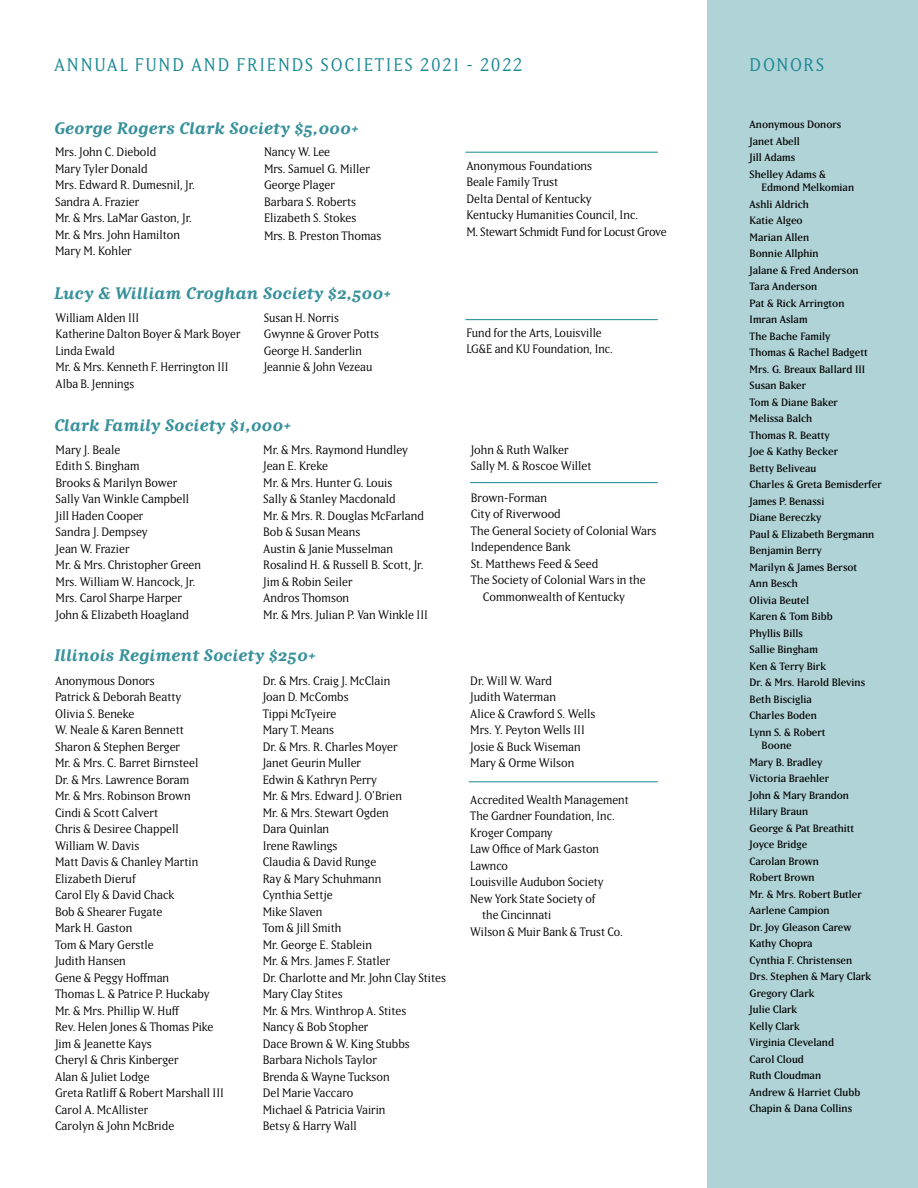
<style>
.page{position:relative;width:918px;height:1188px;background:#fff}
.page>*{position:absolute;margin:0;border:0;box-sizing:border-box;transform-origin:0 0}
.t1{font:18px "Matrix IIOT";letter-spacing:.1em;color:#198892}
.t2{font:italic 700 16.5px "Matrix IIOT";letter-spacing:.005em;color:#38919b;scale:1.1 1}
.t3{font:12px/16.5px "Matrix IIOT";color:#000}
.t4{font:10.5px/16.5px "Matrix IIOT";color:#000}
</style>
<div class="page">
<div style="left:707px;top:0;width:211px;height:1188px;background:#b0d3d7"></div>
<hr style="left:465px;top:152px;width:193px;height:1px;background:#198892">
<hr style="left:470px;top:482px;width:188px;height:1px;background:#198892">
<hr style="left:465px;top:319px;width:193px;height:1px;background:#198892">
<hr style="left:469px;top:781px;width:189px;height:1px;background:#198892">
<h1 class="t1" style="left:54px;top:54px;width:469px">ANNUAL FUND AND FRIENDS SOCIETIES 2021 - 2022</h1>
<h2 class="t2" style="left:54px;top:118px;width:279px">George Rogers Clark Society $5,000+</h2>
<p class="t3" style="left:55px;top:143px;width:142px">Mrs. John C. Diebold<br>Mary Tyler Donald<br>Mrs. Edward R. Dumesnil, Jr.<br>Sandra A. Frazier<br>Mr. &amp; Mrs. LaMar Gaston, Jr.<br>Mr. &amp; Mrs. John Hamilton<br>Mary M. Kohler</p>
<p class="t3" style="left:264px;top:143px;width:107px">Nancy W. Lee<br>Mrs. Samuel G. Miller<br>George Plager<br>Barbara S. Roberts<br>Elizabeth S. Stokes</p>
<p class="t3" style="left:264px;top:227px;width:119px">Mrs. B. Preston Thomas</p>
<h2 class="t2" style="left:54px;top:283px;width:308px">Lucy &amp; William Croghan Society $2,500+</h2>
<p class="t3" style="left:56px;top:309px;width:186px">William Alden III<br>Katherine Dalton Boyer &amp; Mark Boyer<br>Linda Ewald<br>Mr. &amp; Mrs. Kenneth F. Herrington III<br>Alba B. Jennings</p>
<p class="t3" style="left:264px;top:309px;width:117px">Susan H. Norris<br>Gwynne &amp; Grover Potts<br>George H. Sanderlin<br>Jeannie &amp; John Vezeau</p>
<h2 class="t2" style="left:54px;top:415px;width:217px">Clark Family Society $1,000+</h2>
<p class="t3" style="left:466px;top:157px;width:127px">Anonymous Foundations<br>Beale Family Trust</p>
<p class="t3" style="left:466px;top:190px;width:202px">Delta Dental of Kentucky<br>Kentucky Humanities Council, Inc.<br>M. Stewart Schmidt Fund for Locust Grove</p>
<p class="t3" style="left:466px;top:324px;width:148px">Fund for the Arts, Louisville<br>LG&amp;E and KU Foundation, Inc.</p>
<p class="t3" style="left:56px;top:441px;width:147px">Mary J. Beale<br>Edith S. Bingham<br>Brooks &amp; Marilyn Bower<br>Sally Van Winkle Campbell<br>Jill Haden Cooper<br>Sandra J. Dempsey<br>Jean W. Frazier<br>Mr. &amp; Mrs. Christopher Green<br>Mrs. William W. Hancock, Jr.<br>Mrs. Carol Sharpe Harper<br>John &amp; Elizabeth Hoagland</p>
<p class="t3" style="left:263px;top:441px;width:166px">Mr. &amp; Mrs. Raymond Hundley<br>Jean E. Kreke<br>Mr. &amp; Mrs. Hunter G. Louis<br>Sally &amp; Stanley Macdonald<br>Mr. &amp; Mrs. R. Douglas McFarland<br>Bob &amp; Susan Means<br>Austin &amp; Janie Musselman<br>Rosalind H. &amp; Russell B. Scott, Jr.<br>Jim &amp; Robin Seiler<br>Andros Thomson<br>Mr. &amp; Mrs. Julian P. Van Winkle III</p>
<p class="t3" style="left:471px;top:441px;width:122px">John &amp; Ruth Walker<br>Sally M. &amp; Roscoe Willet</p>
<p class="t3" style="left:471px;top:489px;width:78px">Brown-Forman</p>
<p class="t3" style="left:471px;top:506px;width:91px">City of Riverwood</p>
<p class="t3" style="left:471px;top:522px;width:187px">The General Society of Colonial Wars</p>
<p class="t3" style="left:471px;top:539px;width:101px">Independence Bank</p>
<p class="t3" style="left:471px;top:555px;width:129px">St. Matthews Feed &amp; Seed</p>
<p class="t3" style="left:471px;top:572px;width:176px">The Society of Colonial Wars in the</p>
<p class="t3" style="left:483px;top:588px;width:144px">Commonwealth of Kentucky</p>
<h2 class="t2" style="left:54px;top:645px;width:240px">Illinois Regiment Society $250+</h2>
<p class="t3" style="left:55px;top:672px;width:170px">Anonymous Donors<br>Patrick &amp; Deborah Beatty<br>Olivia S. Beneke<br>W. Neale &amp; Karen Bennett<br>Sharon &amp; Stephen Berger<br>Mr. &amp; Mrs. C. Barret Birnsteel<br>Dr. &amp; Mrs. Lawrence Boram<br>Mr. &amp; Mrs. Robinson Brown<br>Cindi &amp; Scott Calvert<br>Chris &amp; Desiree Chappell<br>William W. Davis<br>Matt Davis &amp; Chanley Martin<br>Elizabeth Dieruf<br>Carol Ely &amp; David Chack<br>Bob &amp; Shearer Fugate<br>Mark H. Gaston<br>Tom &amp; Mary Gerstle<br>Judith Hansen<br>Gene &amp; Peggy Hoffman<br>Thomas L. &amp; Patrice P. Huckaby<br>Mr. &amp; Mrs. Phillip W. Huff<br>Rev. Helen Jones &amp; Thomas Pike<br>Jim &amp; Jeanette Kays<br>Cheryl &amp; Chris Kinberger<br>Alan &amp; Juliet Lodge<br>Greta Ratliff &amp; Robert Marshall III<br>Carol A. McAllister<br>Carolyn &amp; John McBride</p>
<p class="t3" style="left:263px;top:672px;width:185px">Dr. &amp; Mrs. Craig J. McClain<br>Joan D. McCombs<br>Tippi McTyeire<br>Mary T. Means<br>Dr. &amp; Mrs. R. Charles Moyer<br>Janet Geurin Muller<br>Edwin &amp; Kathryn Perry<br>Mr. &amp; Mrs. Edward J. O’Brien<br>Mr. &amp; Mrs. Stewart Ogden<br>Dara Quinlan<br>Irene Rawlings<br>Claudia &amp; David Runge<br>Ray &amp; Mary Schuhmann<br>Cynthia Settje<br>Mike Slaven<br>Tom &amp; Jill Smith<br>Mr. George E. Stablein<br>Mr. &amp; Mrs. James F. Statler<br>Dr. Charlotte and Mr. John Clay Stites<br>Mary Clay Stites<br>Mr. &amp; Mrs. Winthrop A. Stites<br>Nancy &amp; Bob Stopher<br>Dace Brown &amp; W. King Stubbs<br>Barbara Nichols Taylor<br>Brenda &amp; Wayne Tuckson<br>Del Marie Vaccaro<br>Michael &amp; Patricia Vairin<br>Betsy &amp; Harry Wall</p>
<p class="t3" style="left:470px;top:672px;width:127px">Dr. Will W. Ward<br>Judith Waterman<br>Alice &amp; Crawford S. Wells<br>Mrs. Y. Peyton Wells III<br>Josie &amp; Buck Wiseman<br>Mary &amp; Orme Wilson</p>
<p class="t3" style="left:470px;top:791px;width:160px">Accredited Wealth Management</p>
<p class="t3" style="left:470px;top:808px;width:146px">The Gardner Foundation, Inc.</p>
<p class="t3" style="left:470px;top:824px;width:84px">Kroger Company</p>
<p class="t3" style="left:470px;top:841px;width:130px">Law Office of Mark Gaston</p>
<p class="t3" style="left:470px;top:857px;width:39px">Lawnco</p>
<p class="t3" style="left:470px;top:874px;width:135px">Louisville Audubon Society</p>
<p class="t3" style="left:470px;top:890px;width:127px">New York State Society of</p>
<p class="t3" style="left:482px;top:907px;width:71px">the Cincinnati</p>
<p class="t3" style="left:470px;top:923px;width:154px">Wilson &amp; Muir Bank &amp; Trust Co.</p>
<h1 class="t1" style="left:750px;top:54px;width:76px">DONORS</h1>
<p class="t4" style="left:750px;top:116px;width:93px">Anonymous Donors<br>Janet Abell<br>Jill Adams<br>Shelley Adams &amp;</p>
<p class="t4" style="left:750px;top:179px;width:134px;text-indent:12px">Edmond Melkomian<br>Ashli Aldrich<br>Katie Algeo<br>Marian Allen<br>Bonnie Allphin<br>Jalane &amp; Fred Anderson<br>Tara Anderson<br>Pat &amp; Rick Arrington<br>Imran Aslam<br>The Bache Family<br>Thomas &amp; Rachel Badgett<br>Mrs. G. Breaux Ballard III<br>Susan Baker<br>Tom &amp; Diane Baker<br>Melissa Balch<br>Thomas R. Beatty<br>Joe &amp; Kathy Becker<br>Betty Beliveau<br>Charles &amp; Greta Bemisderfer<br>James P. Benassi<br>Diane Bereczky<br>Paul &amp; Elizabeth Bergmann<br>Benjamin Berry<br>Marilyn &amp; James Bersot<br>Ann Besch<br>Olivia Beutel<br>Karen &amp; Tom Bibb<br>Phyllis Bills<br>Sallie Bingham<br>Ken &amp; Terry Birk<br>Dr. &amp; Mrs. Harold Blevins<br>Beth Bisciglia<br>Charles Boden<br>Lynn S. &amp; Robert</p>
<p class="t4" style="left:750px;top:737px;width:123px;text-indent:12px">Boone<br>Mary B. Bradley<br>Victoria Braehler<br>John &amp; Mary Brandon<br>Hilary Braun<br>George &amp; Pat Breathitt<br>Joyce Bridge<br>Carolan Brown<br>Robert Brown<br>Mr. &amp; Mrs. Robert Butler<br>Aarlene Campion<br>Dr. Joy Gleason Carew<br>Kathy Chopra<br>Cynthia F. Christensen<br>Drs. Stephen &amp; Mary Clark<br>Gregory Clark<br>Julie Clark<br>Kelly Clark<br>Virginia Cleveland<br>Carol Cloud<br>Ruth Cloudman<br>Andrew &amp; Harriet Clubb<br>Chapin &amp; Dana Collins</p>
</div>
